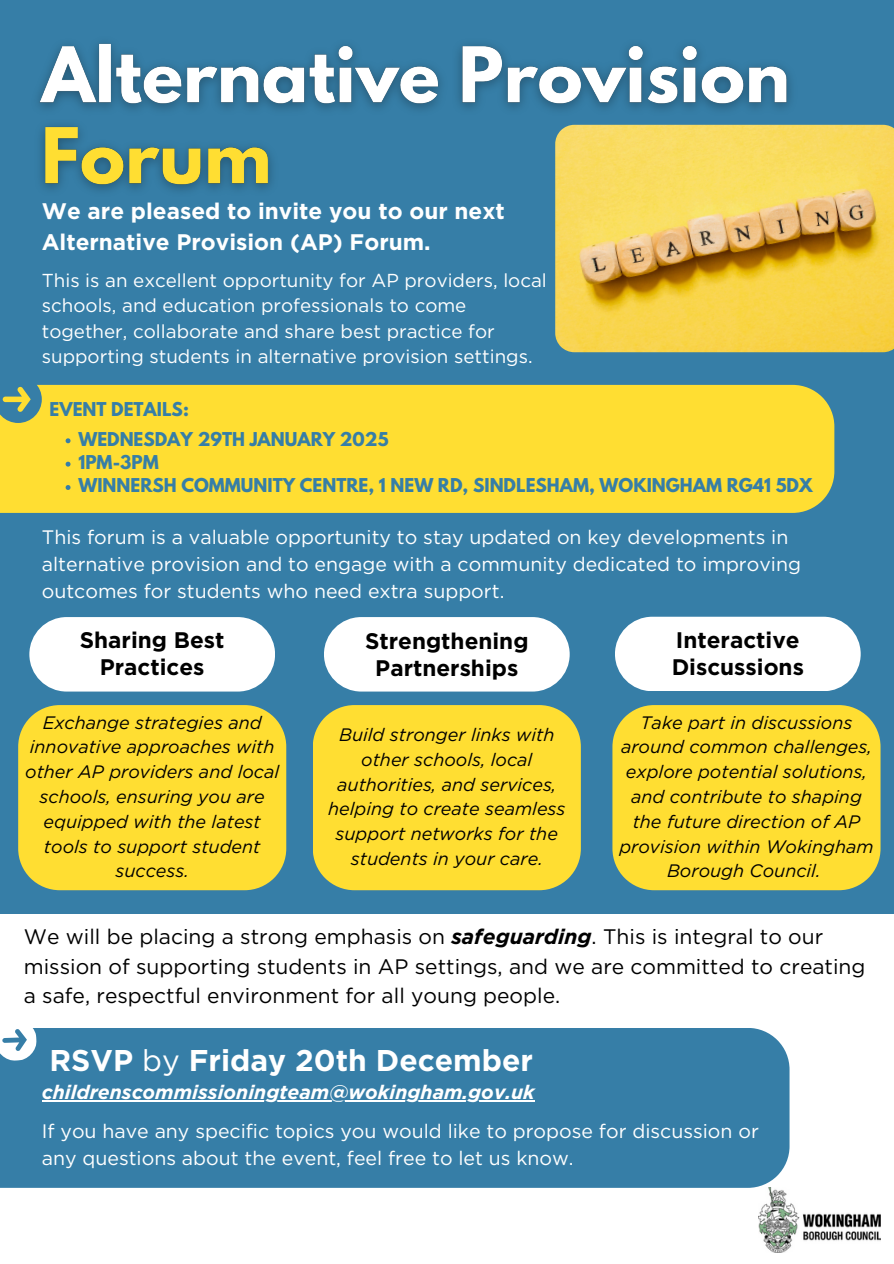
<style>
.page{position:relative;width:894px;height:1264px;background:#fff}
.page>*{position:absolute;margin:0;border:0;box-sizing:border-box;transform-origin:0 0}
.t1{font:700 30px "Gotham";color:#fff}
.t2{font:700 22.5px/27px "Gotham";color:#000;text-align:center}
.t3{font:700 22.5px/31.2px "Gotham";color:#fff}
.t4{font:21px/29.2px "Gotham";color:#000}
.t5{font:19.5px/27px "Gotham";color:#fff}
.t6{font:italic 700 19.5px "Gotham";color:#fff}
.t7{font:18.75px/25.7px "Gotham";color:#fff}
.t8{font:italic 18px/24.8px "Gotham";color:#000;text-align:center}
.t9{font:700 16.95px "League Spartan";color:#367ea7}
.s1{font-weight:700;font-style:italic}
.s2{font-weight:400}
</style>
<div class="page">
<div style="left:0;top:0;width:893px;height:1263px;background:#367ea7"></div>
<div style="left:0;top:913px;width:893px;height:350px;background:#fff"></div>
<div style="left:29px;top:617px;width:246px;height:74px;background:#fff;border-radius:37px"></div>
<div style="left:324px;top:617px;width:245px;height:74px;background:#fff;border-radius:37px"></div>
<div style="left:614px;top:616px;width:246px;height:75px;background:#fff;border-radius:37px"></div>
<div style="left:0;top:385px;width:834px;height:128px;background:#ffde32"></div>
<svg style="left:0;top:384px;width:42px;height:39px"></svg>
<div style="left:0;top:1028px;width:789px;height:159px;background:#367ea7"></div>
<svg style="left:0;top:1028px;width:37px;height:33px"></svg>
<img style="left:758px;top:1187px;width:121px;height:65px">
<img style="left:555px;top:125px;width:338px;height:227px">
<div style="left:18px;top:705px;width:268px;height:185px;background:#ffde32"></div>
<img style="left:38px;top:43px;width:771px;height:84px">
<img style="left:38px;top:111px;width:247px;height:80px">
<svg style="left:66px;top:438px;width:4px;height:5px"></svg>
<svg style="left:66px;top:461px;width:4px;height:5px"></svg>
<svg style="left:66px;top:485px;width:4px;height:5px"></svg>
<div style="left:313px;top:705px;width:267px;height:185px;background:#ffde32"></div>
<div style="left:612px;top:705px;width:268px;height:185px;background:#ffde32"></div>
<hr style="left:42px;top:1100px;width:492px;height:2px;background:#fff">
<p class="t3" style="left:42px;top:195px;width:464px">We are pleased to invite you to our next<br>Alternative Provision (AP) Forum.</p>
<p class="t7" style="left:42px;top:267px;width:506px">This is an excellent opportunity for AP providers, local schools, and education professionals to come together, collaborate and share best practice for supporting students in alternative provision settings.</p>
<h6 class="t9" style="left:50px;top:400px;width:141px">EVENT DETAILS:</h6>
<h3 class="t9" style="left:78px;top:430px;width:311px">WEDNESDAY 29TH JANUARY 2025</h3>
<h3 class="t9" style="left:78px;top:454px;width:82px">1PM-3PM</h3>
<h3 class="t9" style="left:78px;top:477px;width:735px">WINNERSH COMMUNITY CENTRE, 1 NEW RD, SINDLESHAM, WOKINGHAM RG41 5DX</h3>
<h6 class="t5" style="left:42px;top:523px;width:760px">This forum is a valuable opportunity to stay updated on key developments in alternative provision and to engage with a community dedicated to improving outcomes for students who need extra support.</h6>
<p class="t2" style="left:80px;top:626px;width:146px">Sharing Best<br>Practices</p>
<p class="t2" style="left:671px;top:626px;width:134px;text-align:left">Interactive<br>Discussions</p>
<p class="t2" style="left:365px;top:627px;width:165px">Strengthening<br>Partnerships</p>
<h6 class="t8" style="left:25px;top:709px;width:255px">Exchange strategies and innovative approaches with other AP providers and local schools, ensuring you are equipped with the latest tools to support student success.</h6>
<h4 class="t8" style="left:328px;top:722px;width:239px">Build stronger links with other schools, local authorities, and services, helping to create seamless support networks for the students in your care.</h4>
<p class="t8" style="left:619px;top:709px;width:255px">Take part in discussions around common challenges, explore potential solutions, and contribute to shaping the future direction of AP provision within Wokingham<br>Borough Council.</p>
<h6 class="t4" style="left:24px;top:922px;width:843px">We will be placing a strong emphasis on <span class="s1">safeguarding</span>. This is integral to our mission of supporting students in AP settings, and we are committed to creating a safe, respectful environment for all young people.</h6>
<h6 class="t1" style="left:50px;top:1042px;width:484px">RSVP <span class="s2">by</span> Friday 20th December</h6>
<h2 class="t6" style="left:42px;top:1080px;width:494px">childrenscommissioningteam@wokingham.gov.uk</h2>
<h5 class="t5" style="left:42px;top:1117px;width:718px">If you have any specific topics you would like to propose for discussion or any questions about the event, feel free to let us know.</h5>
</div>
